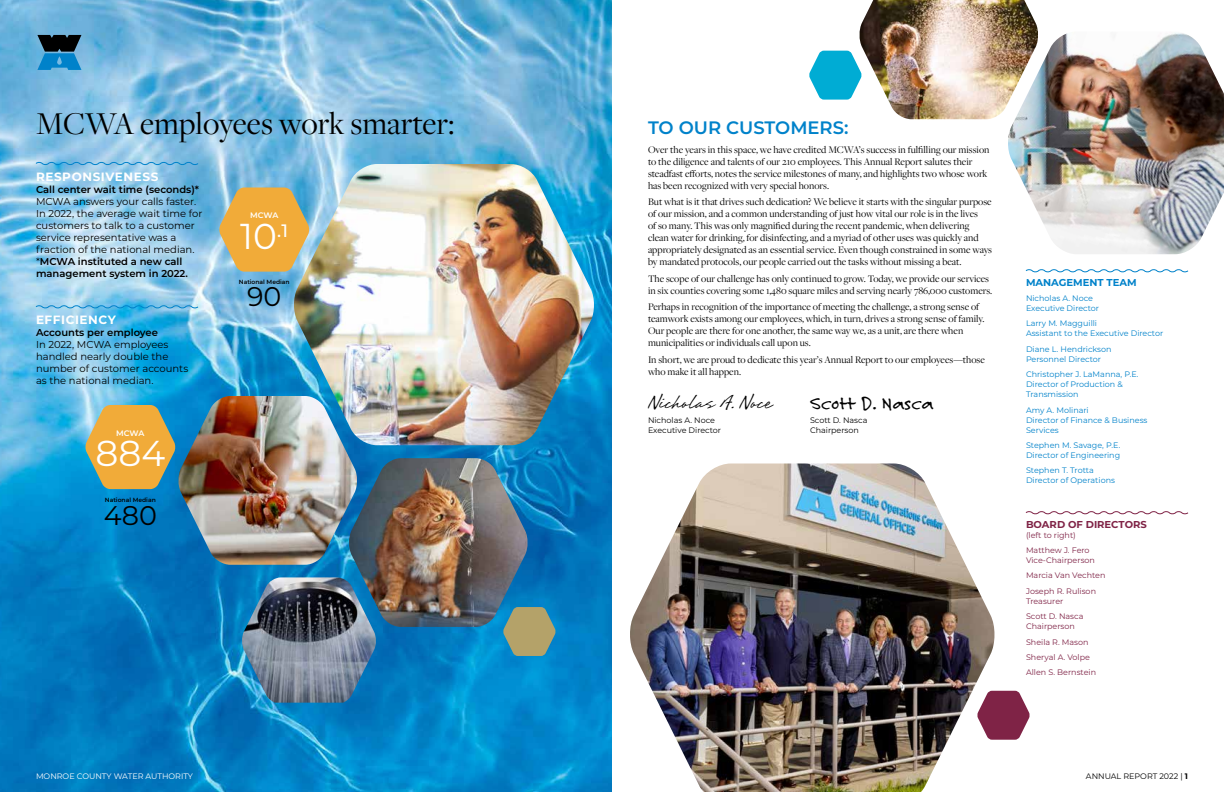
<style>
.page{position:relative;width:1224px;height:792px;background:#fff}
.page>*{position:absolute;margin:0;border:0;box-sizing:border-box;transform-origin:0 0}
.t1{font:36px "Montserrat";color:#fff}
.t2{font:33px "Freight Disp Pro";color:#000}
.t3{font:27px "Montserrat";color:#000}
.t4{font:24px "Brisa";color:#000}
.t5{font:20px "Felt Tip Roman";color:#000}
.t6{font:600 18px "Montserrat";color:#0082ca}
.t7{font:700 12px "Montserrat";letter-spacing:.05em;color:#fff}
.t8{font:10.5px/12px "Freight Disp Pro";color:#000}
.t9{font:10px/12px "Montserrat";color:#000}
.t10{font:600 10px "Montserrat";color:#000}
.t11{font:700 10px "Montserrat";color:#7f2346}
.t12{font:700 10px "Montserrat";color:#0082ca}
.t13{font:8px/10px "Montserrat";color:#0082ca}
.t14{font:8px/15.4px "Montserrat";color:#7f2346}
.t15{font:8px/10px "Montserrat";color:#000}
.t16{font:8px "Montserrat";color:#fff}
.t17{font:600 8px "Montserrat";letter-spacing:-.005em;color:#fff}
.t18{font:600 6px "Montserrat";color:#000}
.s1{font-weight:600}
.s2{font-weight:700}
</style>
<div class="page">
<img style="left:0;top:0;width:612px;height:792px">
<img style="left:630px;top:464px;width:366px;height:328px">
<svg style="left:37px;top:35px;width:44px;height:35px;background:#1e5d81"></svg>
<img style="left:348px;top:458px;width:180px;height:169px">
<img style="left:1008px;top:33px;width:216px;height:221px">
<img style="left:859px;top:0;width:180px;height:119px">
<svg style="left:1025px;top:269px;width:164px;height:4px"></svg>
<svg style="left:1025px;top:511px;width:164px;height:4px"></svg>
<svg style="left:35px;top:304px;width:164px;height:5px"></svg>
<svg style="left:35px;top:161px;width:164px;height:5px"></svg>
<svg style="left:219px;top:188px;width:74px;height:84px;background:#e3ae50"></svg>
<svg style="left:85px;top:405px;width:91px;height:84px;background:#c5a85b"></svg>
<img style="left:241px;top:577px;width:136px;height:126px">
<img style="left:293px;top:164px;width:302px;height:281px">
<img style="left:178px;top:396px;width:180px;height:169px">
<svg style="left:977px;top:691px;width:53px;height:49px"></svg>
<svg style="left:503px;top:607px;width:53px;height:49px;background:#8c9c7e"></svg>
<svg style="left:809px;top:51px;width:53px;height:49px"></svg>
<h2 class="t2" style="left:36px;top:102px;width:420px">MCWA employees work smarter:</h2>
<p class="t7" style="left:36px;top:168px;width:124px">RESPONSIVENESS</p>
<p class="t10" style="left:36px;top:182px;width:165px">Call center wait time (seconds)*</p>
<p class="t9" style="left:36px;top:195px;width:168px">MCWA answers your calls faster.<br>In 2022, the average wait time for customers to talk to a customer service representative was a fraction of the national median. *<span class="s1">MCWA instituted a new call management system in 2022.</span></p>
<p class="t7" style="left:36px;top:312px;width:82px">EFFICIENCY</p>
<p class="t10" style="left:36px;top:326px;width:124px">Accounts per employee</p>
<p class="t9" style="left:36px;top:339px;width:154px">In 2022, MCWA employees handled nearly double the number of customer accounts as the national median.</p>
<p class="t17" style="left:116px;top:427px;width:30px">MCWA</p>
<h1 class="t1" style="left:96px;top:428px;width:71px">884</h1>
<p class="t18" style="left:105px;top:496px;width:52px">National Median</p>
<h3 class="t3" style="left:104px;top:497px;width:55px">480</h3>
<p class="t17" style="left:250px;top:210px;width:30px">MCWA</p>
<h1 class="t1" style="left:240px;top:211px;width:50px">10<sup>.1</sup></h1>
<p class="t18" style="left:239px;top:277px;width:52px">National Median</p>
<h3 class="t3" style="left:247px;top:278px;width:36px">90</h3>
<h3 class="t6" style="left:648px;top:115px;width:202px">TO OUR CUSTOMERS:</h3>
<p class="t8" style="left:648px;top:143px;width:343px">Over the years in this space, we have credited MCWA’s success in fulfilling our mission to the diligence and talents of our 210 employees. This Annual Report salutes their steadfast efforts, notes the service milestones of many, and highlights two whose work has been recognized with very special honors.</p>
<p class="t8" style="left:648px;top:196px;width:346px">But what is it that drives such dedication? We believe it starts with the singular purpose of our mission, and a common understanding of just how vital our role is in the lives<br>of so many. This was only magnified during the recent pandemic, when delivering clean water for drinking, for disinfecting, and a myriad of other uses was quickly and appropriately designated as an essential service. Even though constrained in some ways by mandated protocols, our people carried out the tasks without missing a beat.</p>
<p class="t8" style="left:648px;top:272px;width:346px">The scope of our challenge has only continued to grow. Today, we provide our services in six counties covering some 1,480 square miles and serving nearly 786,000 customers.</p>
<p class="t8" style="left:648px;top:301px;width:338px">Perhaps in recognition of the importance of meeting the challenge, a strong sense of teamwork exists among our employees, which, in turn, drives a strong sense of family.<br>Our people are there for one another, the same way we, as a unit, are there when municipalities or individuals call upon us.</p>
<p class="t8" style="left:648px;top:353px;width:338px">In short, we are proud to dedicate this year’s Annual Report to our employees—those who make it all happen.</p>
<p class="t15" style="left:648px;top:415px;width:75px">Nicholas A. Noce<br>Executive Director</p>
<p class="t15" style="left:810px;top:415px;width:59px">Scott D. Nasca<br>Chairperson</p>
<h3 class="t4" style="left:648px;top:390px;width:126px">Nicholas A. Noce</h3>
<h3 class="t5" style="left:810px;top:391px;width:125px">Scott D. Nasca</h3>
<p class="t12" style="left:1026px;top:276px;width:112px">MANAGEMENT TEAM</p>
<p class="t13" style="left:1026px;top:293px;width:75px">Nicholas A. Noce<br>Executive Director</p>
<p class="t13" style="left:1026px;top:318px;width:139px">Larry M. Magguilli<br>Assistant to the Executive Director</p>
<p class="t13" style="left:1026px;top:344px;width:87px">Diane L. Hendrickson<br>Personnel Director</p>
<p class="t13" style="left:1026px;top:369px;width:114px">Christopher J. LaManna, P.E.<br>Director of Production &amp;<br>Transmission</p>
<p class="t13" style="left:1026px;top:404px;width:123px">Amy A. Molinari<br>Director of Finance &amp; Business<br>Services</p>
<p class="t13" style="left:1026px;top:440px;width:96px">Stephen M. Savage, P.E.<br>Director of Engineering</p>
<p class="t13" style="left:1026px;top:465px;width:91px">Stephen T. Trotta<br>Director of Operations</p>
<p class="t11" style="left:1026px;top:518px;width:122px">BOARD OF DIRECTORS</p>
<p class="t14" style="left:1026px;top:528px;width:65px;line-height:14.5px">(left to right)<br>Matthew J. Fero</p>
<p class="t14" style="left:1026px;top:552px;width:81px">Vice-Chairperson<br>Marcia Van Vechten<br>Joseph R. Rulison</p>
<p class="t14" style="left:1026px;top:593px;width:59px">Treasurer<br>Scott D. Nasca</p>
<p class="t14" style="left:1026px;top:618px;width:72px">Chairperson<br>Sheila R. Mason<br>Sheryal A. Volpe<br>Allen S. Bernstein</p>
<p class="t16" style="left:36px;top:771px;width:159px">MONROE COUNTY WATER AUTHORITY</p>
<p class="t15" style="left:1086px;top:771px;width:104px">ANNUAL REPORT 2022 | <span class="s2">1</span></p>
</div>
